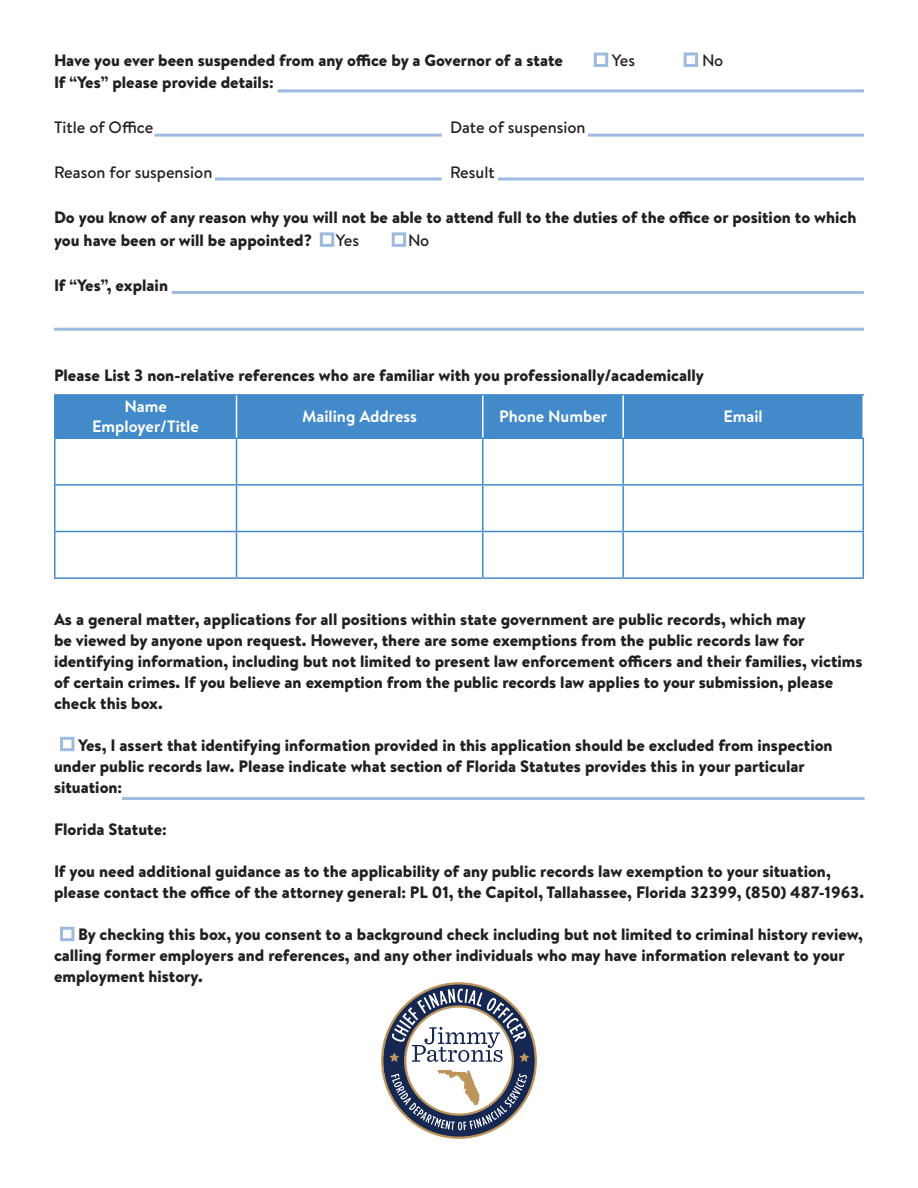
<style>
.page{position:relative;width:918px;height:1188px;background:#fff}
.page>*{position:absolute;margin:0;border:0;box-sizing:border-box;transform-origin:0 0}
.t1{font:900 16.5px/21px "Brandon Text";color:#231f20}
.t2{font:500 16.5px "Brandon Text";color:#231f20}
.t3{font:700 16.5px/19.8px "Brandon Text";color:#fff;text-align:center}
</style>
<div class="page">
<svg style="left:381px;top:982px;width:156px;height:157px"></svg>
<div style="left:56px;top:396px;width:806px;height:41px;background:#428ac9"></div>
<hr style="left:54px;top:394px;width:183px;height:2px;background:#428ac9">
<hr style="left:54px;top:396px;width:2px;height:41px;background:#428ac9">
<hr style="left:237px;top:394px;width:246px;height:2px;background:#428ac9">
<hr style="left:483px;top:394px;width:140px;height:2px;background:#428ac9">
<hr style="left:623px;top:394px;width:241px;height:2px;background:#428ac9">
<hr style="left:54px;top:437px;width:183px;height:2px;background:#428ac9">
<hr style="left:237px;top:437px;width:246px;height:2px;background:#428ac9">
<hr style="left:483px;top:437px;width:140px;height:2px;background:#428ac9">
<hr style="left:623px;top:437px;width:241px;height:2px;background:#428ac9">
<hr style="left:54px;top:439px;width:2px;height:45px;background:#428ac9">
<hr style="left:236px;top:439px;width:1px;height:45px;background:#428ac9">
<hr style="left:482px;top:439px;width:2px;height:45px;background:#428ac9">
<hr style="left:622px;top:439px;width:2px;height:45px;background:#428ac9">
<hr style="left:862px;top:439px;width:2px;height:45px;background:#428ac9">
<hr style="left:54px;top:484px;width:183px;height:2px;background:#428ac9">
<hr style="left:54px;top:486px;width:2px;height:45px;background:#428ac9">
<hr style="left:237px;top:484px;width:246px;height:2px;background:#428ac9">
<hr style="left:236px;top:486px;width:1px;height:45px;background:#428ac9">
<hr style="left:483px;top:484px;width:140px;height:2px;background:#428ac9">
<hr style="left:482px;top:486px;width:2px;height:45px;background:#428ac9">
<hr style="left:623px;top:484px;width:241px;height:2px;background:#428ac9">
<hr style="left:622px;top:486px;width:2px;height:45px;background:#428ac9">
<hr style="left:862px;top:486px;width:2px;height:45px;background:#428ac9">
<hr style="left:54px;top:531px;width:183px;height:1px;background:#428ac9">
<hr style="left:54px;top:532px;width:2px;height:45px;background:#428ac9">
<hr style="left:237px;top:531px;width:246px;height:1px;background:#428ac9">
<hr style="left:236px;top:532px;width:1px;height:45px;background:#428ac9">
<hr style="left:483px;top:531px;width:140px;height:1px;background:#428ac9">
<hr style="left:482px;top:532px;width:2px;height:45px;background:#428ac9">
<hr style="left:623px;top:531px;width:241px;height:1px;background:#428ac9">
<hr style="left:622px;top:532px;width:2px;height:45px;background:#428ac9">
<hr style="left:862px;top:532px;width:2px;height:45px;background:#428ac9">
<hr style="left:54px;top:577px;width:183px;height:2px;background:#428ac9">
<hr style="left:237px;top:577px;width:246px;height:2px;background:#428ac9">
<hr style="left:483px;top:577px;width:140px;height:2px;background:#428ac9">
<hr style="left:623px;top:577px;width:241px;height:2px;background:#428ac9">
<hr style="left:236px;top:396px;width:1px;height:41px;background:#fff">
<hr style="left:482px;top:396px;width:2px;height:41px;background:#fff">
<hr style="left:622px;top:396px;width:2px;height:41px;background:#fff">
<div style="left:594px;top:52px;width:14px;height:15px;border:3px solid #9fbae1"></div>
<div style="left:684px;top:52px;width:14px;height:15px;border:3px solid #9fbae1"></div>
<hr style="left:278px;top:89px;width:586px;height:3px;background:#9fbae1">
<hr style="left:154px;top:134px;width:288px;height:3px;background:#9fbae1">
<hr style="left:588px;top:134px;width:276px;height:3px;background:#9fbae1">
<hr style="left:215px;top:177px;width:227px;height:3px;background:#9fbae1">
<hr style="left:498px;top:177px;width:366px;height:3px;background:#9fbae1">
<hr style="left:172px;top:291px;width:692px;height:3px;background:#9fbae1">
<hr style="left:54px;top:328px;width:810px;height:3px;background:#9fbae1">
<div style="left:60px;top:737px;width:14px;height:14px;border:3px solid #9fbae1"></div>
<div style="left:60px;top:927px;width:14px;height:14px;border:3px solid #9fbae1"></div>
<hr style="left:122px;top:797px;width:743px;height:3px;background:#9fbae1">
<div style="left:320px;top:232px;width:14px;height:15px;border:3px solid #9fbae1"></div>
<div style="left:392px;top:232px;width:14px;height:15px;border:3px solid #9fbae1"></div>
<p class="t1" style="left:54px;top:49px;width:511px">Have you ever been suspended from any office by a Governor of a state</p>
<p class="t2" style="left:612px;top:48px;width:25px">Yes</p>
<p class="t2" style="left:702px;top:48px;width:23px">No</p>
<p class="t1" style="left:54px;top:72px;width:221px">If “Yes” please provide details:</p>
<p class="t2" style="left:54px;top:116px;width:101px">Title of Office</p>
<p class="t2" style="left:450px;top:116px;width:137px">Date of suspension</p>
<p class="t2" style="left:54px;top:161px;width:160px">Reason for suspension</p>
<p class="t2" style="left:450px;top:161px;width:46px">Result</p>
<p class="t1" style="left:54px;top:206px;width:804px;line-height:22.5px">Do you know of any reason why you will not be able to attend full to the duties of the office or position to which you have been or will be appointed?</p>
<p class="t2" style="left:336px;top:228px;width:25px">Yes</p>
<p class="t2" style="left:408px;top:228px;width:23px">No</p>
<p class="t1" style="left:54px;top:274px;width:116px">If “Yes”, explain</p>
<p class="t1" style="left:54px;top:364px;width:652px">Please List 3 non-relative references who are familiar with you professionally/academically</p>
<p class="t3" style="left:92px;top:396px;width:108px">Name<br>Employer/Title</p>
<p class="t3" style="left:302px;top:406px;width:116px">Mailing Address</p>
<p class="t3" style="left:499px;top:406px;width:110px">Phone Number</p>
<p class="t3" style="left:724px;top:406px;width:41px">Email</p>
<p class="t1" style="left:54px;top:609px;width:810px">As a general matter, applications for all positions within state government are public records, which may<br>be viewed by anyone upon request. However, there are some exemptions from the public records law for identifying information, including but not limited to present law enforcement officers and their families, victims of certain crimes. If you believe an exemption from the public records law applies to your submission, please check this box.</p>
<p class="t1" style="left:54px;top:735px;width:780px;text-indent:24px">Yes, I assert that identifying information provided in this application should be excluded from inspection under public records law. Please indicate what section of Florida Statutes provides this in your particular situation:</p>
<p class="t1" style="left:54px;top:819px;width:114px">Florida Statute:</p>
<p class="t1" style="left:54px;top:861px;width:812px">If you need additional guidance as to the applicability of any public records law exemption to your situation, please contact the office of the attorney general: PL 01, the Capitol, Tallahassee, Florida 32399, (850) 487-1963.</p>
<p class="t1" style="left:54px;top:924px;width:811px;text-indent:24px">By checking this box, you consent to a background check including but not limited to criminal history review, calling former employers and references, and any other individuals who may have information relevant to your employment history.</p>
</div>
